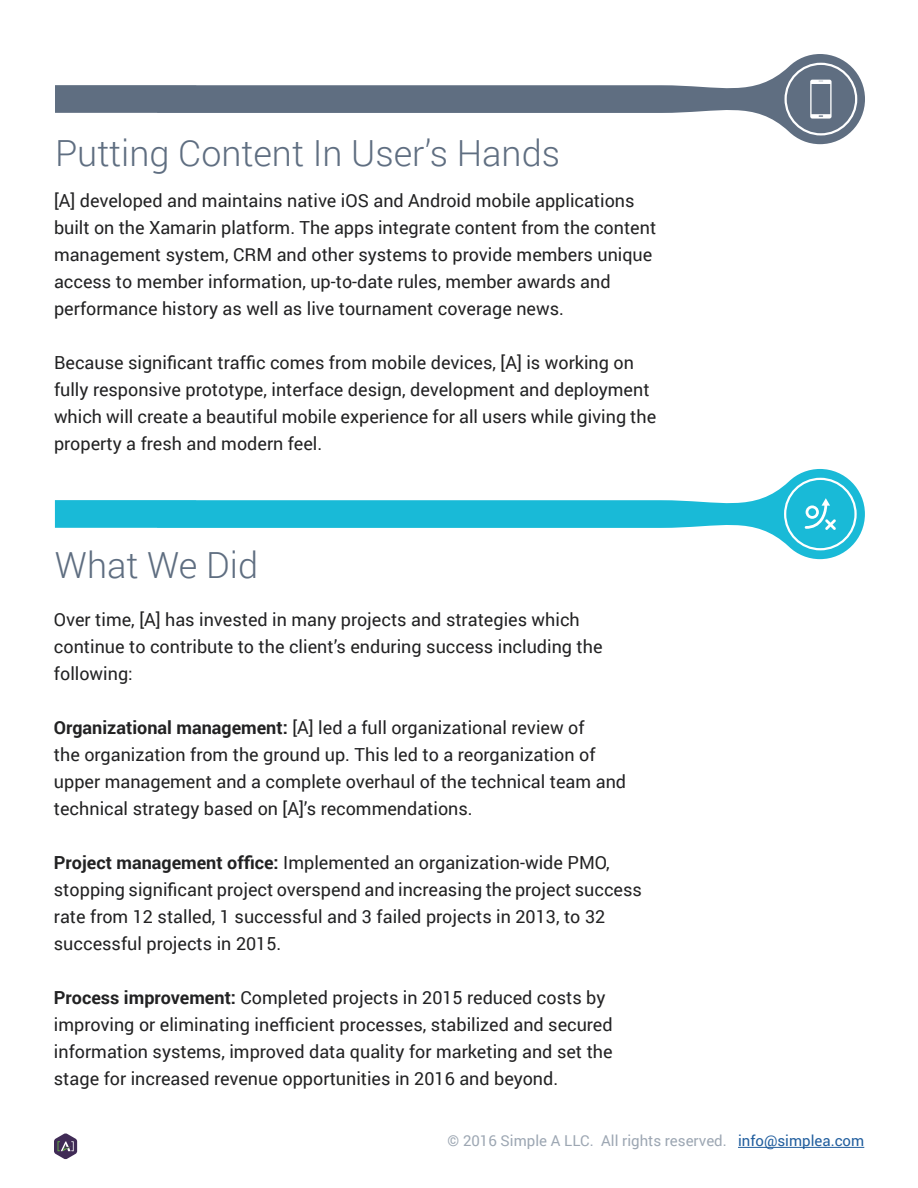
<style>
.page{position:relative;width:918px;height:1188px;background:#fff}
.page>*{position:absolute;margin:0;border:0;box-sizing:border-box;transform-origin:0 0}
.t1{font:300 36px "Roboto";color:#5f6e81}
.t2{font:18px/27px "Roboto";color:#222223}
.t3{font:15px "Roboto";color:#9da7b3}
.s1{font-weight:700}
.s2{color:#215e9e}
</style>
<div class="page">
<svg style="left:55px;top:54px;width:810px;height:90px"></svg>
<svg style="left:54px;top:1133px;width:23px;height:26px"></svg>
<hr style="left:738px;top:1147px;width:126px;height:1px;background:#215e9e">
<svg style="left:55px;top:469px;width:810px;height:90px"></svg>
<svg style="left:784px;top:478px;width:73px;height:72px"></svg>
<svg style="left:784px;top:63px;width:73px;height:72px"></svg>
<h1 class="t1" style="left:55px;top:128px;width:507px">Putting Content In User’s Hands</h1>
<p class="t2" style="left:54px;top:186px;width:604px">[A] developed and maintains native iOS and Android mobile applications built on the Xamarin platform. The apps integrate content from the content management system, CRM and other systems to provide members unique access to member information, up-to-date rules, member awards and performance history as well as live tournament coverage news.</p>
<p class="t2" style="left:54px;top:348px;width:604px">Because significant traffic comes from mobile devices, [A] is working on fully responsive prototype, interface design, development and deployment which will create a beautiful mobile experience for all users while giving the property a fresh and modern feel.</p>
<h1 class="t1" style="left:55px;top:540px;width:205px">What We Did</h1>
<p class="t2" style="left:54px;top:605px;width:550px">Over time, [A] has invested in many projects and strategies which continue to contribute to the client’s enduring success including the following:</p>
<p class="t2" style="left:54px;top:713px;width:574px"><span class="s1">Organizational management:</span> [A] led a full organizational review of<br>the organization from the ground up. This led to a reorganization of upper management and a complete overhaul of the technical team and technical strategy based on [A]’s recommendations.</p>
<p class="t2" style="left:54px;top:848px;width:590px"><span class="s1">Project management office:</span> Implemented an organization-wide PMO, stopping significant project overspend and increasing the project success rate from 12 stalled, 1 successful and 3 failed projects in 2013, to 32 successful projects in 2015.</p>
<p class="t2" style="left:54px;top:983px;width:560px"><span class="s1">Process improvement:</span> Completed projects in 2015 reduced costs by improving or eliminating inefficient processes, stabilized and secured information systems, improved data quality for marketing and set the stage for increased revenue opportunities in 2016 and beyond.</p>
<p class="t3" style="left:448px;top:1130px;width:418px">© 2016 Simple A LLC. All rights reserved. <span class="s2">info@simplea.com</span></p>
</div>
